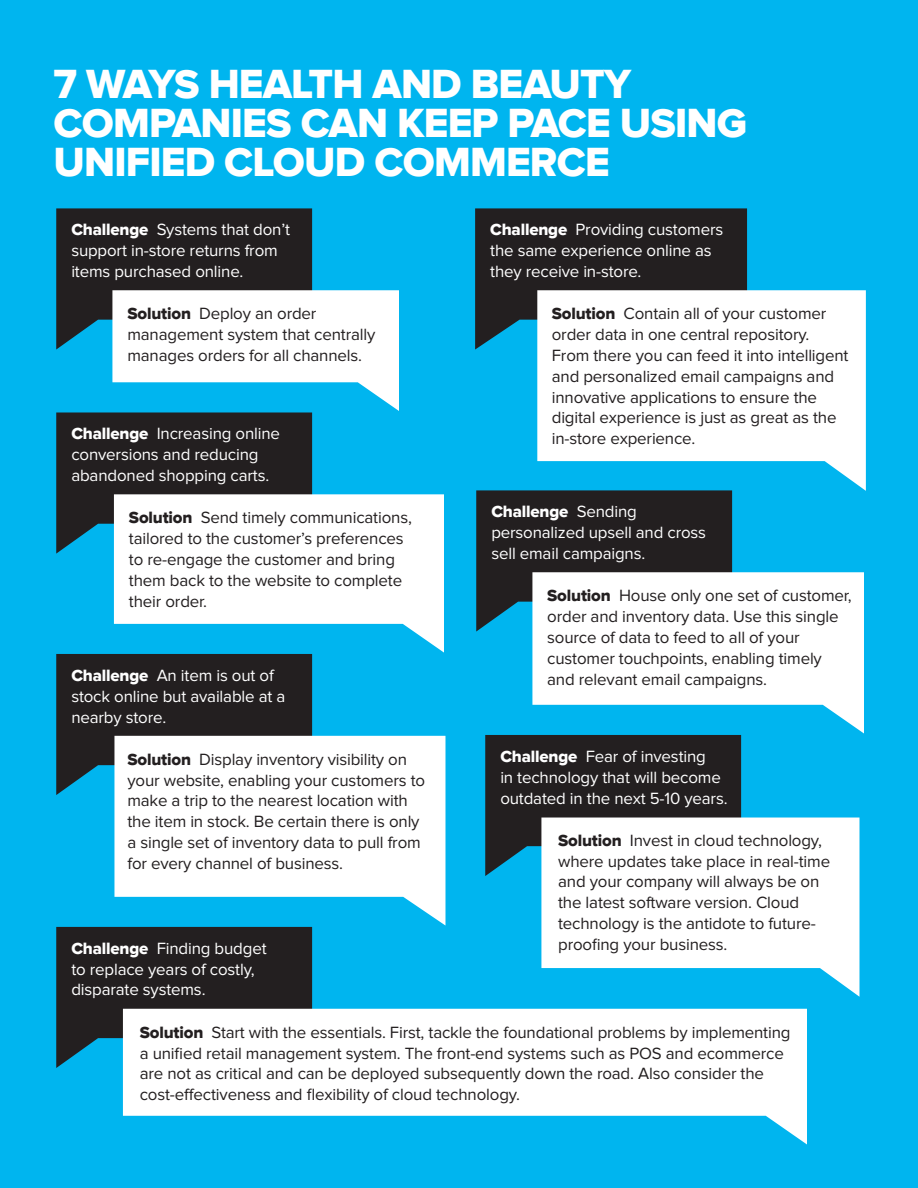
<style>
.page{position:relative;width:918px;height:1188px;background:#00b5ef}
.page>*{position:absolute;margin:0;border:0;box-sizing:border-box;transform-origin:0 0}
.t1{font:42px/39px "Proxima Nova Extrabld";letter-spacing:-.02em;color:#fff}
.t2{font:16.95px/20.9px "Proxima Nova";letter-spacing:-.01em;color:#231f20}
.t3{font:16.95px/20.9px "Proxima Nova";letter-spacing:-.01em;color:#fff}
.s1{font-family:"Proxima Nova Extrabld"}
</style>
<div class="page">
<svg style="left:56px;top:208px;width:343px;height:346px"></svg>
<svg style="left:114px;top:494px;width:330px;height:159px;fill:#fff"></svg>
<div style="left:56px;top:654px;width:256px;height:141px;background:#231f20"></div>
<svg style="left:114px;top:736px;width:331px;height:189px;background:#dbf4fc"></svg>
<svg style="left:56px;top:927px;width:256px;height:141px;background:#21272c"></svg>
<svg style="left:123px;top:1009px;width:684px;height:135px;fill:#fff"></svg>
<div style="left:476px;top:490px;width:256px;height:142px;background:#231f20"></div>
<svg style="left:532px;top:572px;width:332px;height:162px;fill:#fff"></svg>
<div style="left:485px;top:735px;width:256px;height:141px;background:#231f20"></div>
<svg style="left:541px;top:818px;width:318px;height:179px;fill:#fff"></svg>
<div style="left:475px;top:208px;width:272px;height:142px;background:#231f20"></div>
<svg style="left:537px;top:290px;width:329px;height:201px;background:#daf4fc"></svg>
<p class="t1" style="left:53px;top:65px;width:695px">7 WAYS HEALTH AND BEAUTY<br>COMPANIES CAN KEEP PACE USING<br>UNIFIED CLOUD COMMERCE</p>
<p class="t3" style="left:71px;top:220px;width:220px"><span class="s1">Challenge</span> Systems that don’t support in-store returns from items purchased online.</p>
<p class="t2" style="left:127px;top:304px;width:249px"><span class="s1">Solution</span> Deploy an order management system that centrally manages orders for all channels.</p>
<p class="t3" style="left:490px;top:220px;width:235px"><span class="s1">Challenge</span> Providing customers the same experience online as they receive in-store.</p>
<p class="t2" style="left:552px;top:304px;width:298px"><span class="s1">Solution</span> Contain all of your customer order data in one central repository.<br>From there you can feed it into intelligent and personalized email campaigns and innovative applications to ensure the digital experience is just as great as the</p>
<p class="t2" style="left:552px;top:428px;width:145px">in-store experience.</p>
<p class="t3" style="left:71px;top:424px;width:210px"><span class="s1">Challenge</span> Increasing online conversions and reducing abandoned shopping carts.</p>
<p class="t2" style="left:129px;top:508px;width:284px"><span class="s1">Solution</span> Send timely communications, tailored to the customer’s preferences to re-engage the customer and bring them back to the website to complete their order.</p>
<p class="t3" style="left:491px;top:502px;width:216px"><span class="s1">Challenge</span> Sending personalized upsell and cross sell email campaigns.</p>
<p class="t2" style="left:547px;top:586px;width:306px"><span class="s1">Solution</span> House only one set of customer, order and inventory data. Use this single source of data to feed to all of your customer touchpoints, enabling timely and relevant email campaigns.</p>
<p class="t3" style="left:71px;top:665px;width:215px"><span class="s1">Challenge</span> An item is out of stock online but available at a nearby store.</p>
<p class="t2" style="left:127px;top:749px;width:299px"><span class="s1">Solution</span> Display inventory visibility on your website, enabling your customers to make a trip to the nearest location with the item in stock. Be certain there is only a single set of inventory data to pull from for every channel of business.</p>
<p class="t3" style="left:500px;top:746px;width:229px"><span class="s1">Challenge</span> Fear of investing<br>in technology that will become outdated in the next 5-10 years.</p>
<p class="t2" style="left:558px;top:830px;width:274px"><span class="s1">Solution</span> Invest in cloud technology, where updates take place in real-time and your company will always be on the latest software version. Cloud technology is the antidote to future&shy;proofing your business.</p>
<p class="t3" style="left:71px;top:938px;width:197px"><span class="s1">Challenge</span> Finding budget to replace years of costly, disparate systems.</p>
<p class="t2" style="left:140px;top:1022px;width:652px"><span class="s1">Solution</span> Start with the essentials. First, tackle the foundational problems by implementing a unified retail management system. The front-end systems such as POS and ecommerce are not as critical and can be deployed subsequently down the road. Also consider the cost-effectiveness and flexibility of cloud technology.</p>
</div>
